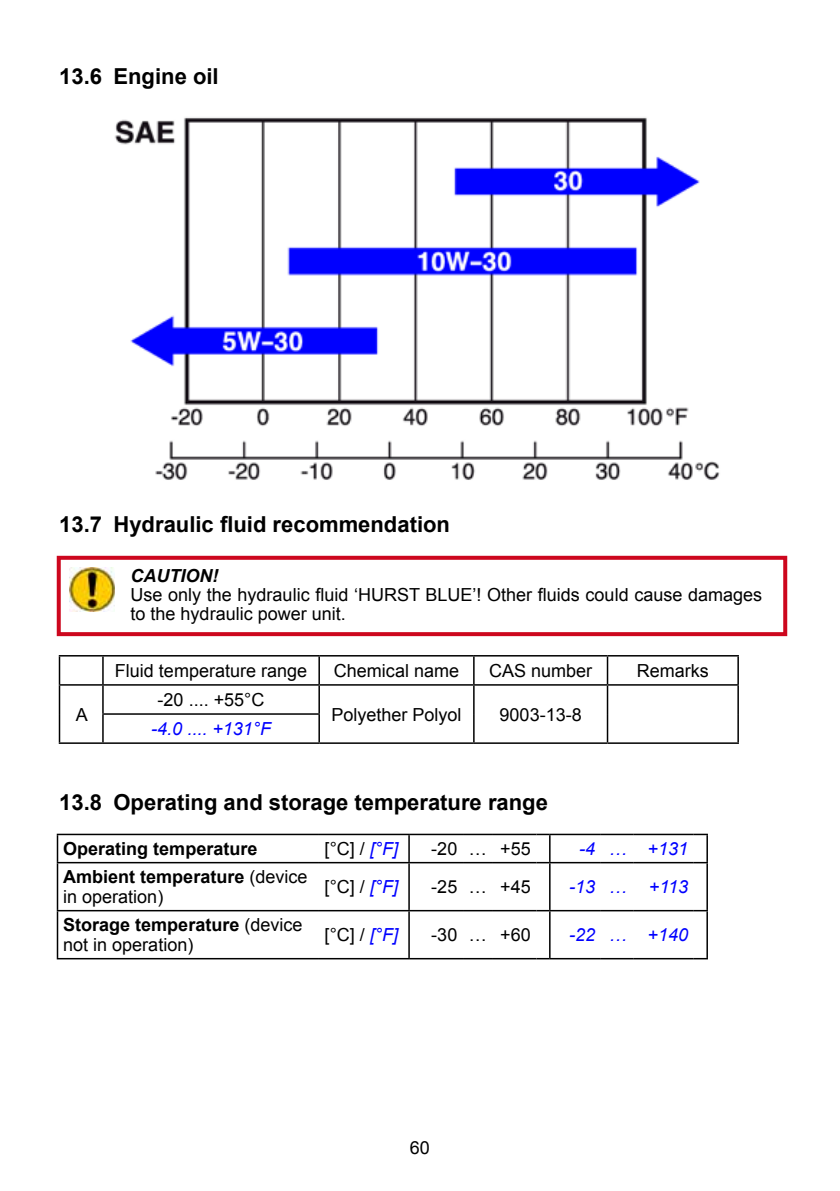
<style>
.page{position:relative;width:840px;height:1191px;background:#fff}
.page>*{position:absolute;margin:0;border:0;box-sizing:border-box;transform-origin:0 0}
.t1{font:700 22px "Arial";color:#000}
.t2{font:18px/20px "Arial";color:#000}
.t3{font:italic 18px "Arial";color:#00f}
.t4{font:700 18px "Arial";color:#000}
.t5{font:italic 700 18px "Arial";color:#000}
.s1{font-style:italic;color:#00f}
.s2{font-weight:700}
</style>
<div class="page">
<svg style="left:57px;top:835px;width:1px;height:27px"></svg>
<svg style="left:408px;top:835px;width:1px;height:27px"></svg>
<hr style="left:548px;top:835px;width:2px;height:27px;background:#000">
<hr style="left:57px;top:863px;width:1px;height:47px;background:#000">
<hr style="left:408px;top:863px;width:1px;height:47px;background:#000">
<hr style="left:548px;top:863px;width:2px;height:47px;background:#000">
<hr style="left:706px;top:863px;width:1px;height:47px;background:#000">
<hr style="left:57px;top:911px;width:1px;height:47px;background:#000">
<hr style="left:408px;top:911px;width:1px;height:47px;background:#000">
<hr style="left:548px;top:911px;width:2px;height:47px;background:#000">
<hr style="left:57px;top:833px;width:262px;height:2px;background:#000">
<hr style="left:319px;top:833px;width:90px;height:2px;background:#000">
<hr style="left:409px;top:833px;width:54px;height:2px;background:#000">
<hr style="left:463px;top:833px;width:29px;height:2px;background:#000">
<hr style="left:492px;top:833px;width:44px;height:2px;background:#000">
<svg style="left:536px;top:833px;width:13px;height:2px"></svg>
<hr style="left:549px;top:833px;width:51px;height:2px;background:#000">
<hr style="left:600px;top:833px;width:33px;height:2px;background:#000">
<hr style="left:633px;top:833px;width:60px;height:2px;background:#000">
<hr style="left:57px;top:862px;width:262px;height:1px;background:#000">
<hr style="left:319px;top:862px;width:90px;height:1px;background:#000">
<hr style="left:409px;top:862px;width:54px;height:1px;background:#000">
<svg style="left:463px;top:862px;width:29px;height:1px"></svg>
<hr style="left:492px;top:862px;width:44px;height:1px;background:#000">
<svg style="left:536px;top:862px;width:13px;height:1px"></svg>
<hr style="left:549px;top:862px;width:51px;height:1px;background:#000">
<hr style="left:600px;top:862px;width:33px;height:1px;background:#000">
<hr style="left:633px;top:862px;width:60px;height:1px;background:#000">
<svg style="left:693px;top:833px;width:14px;height:30px"></svg>
<hr style="left:57px;top:910px;width:262px;height:1px;background:#000">
<hr style="left:319px;top:910px;width:90px;height:1px;background:#000">
<hr style="left:409px;top:910px;width:54px;height:1px;background:#000">
<svg style="left:463px;top:910px;width:29px;height:1px"></svg>
<hr style="left:492px;top:910px;width:44px;height:1px;background:#000">
<svg style="left:536px;top:910px;width:13px;height:1px"></svg>
<hr style="left:549px;top:910px;width:51px;height:1px;background:#000">
<hr style="left:600px;top:910px;width:33px;height:1px;background:#000">
<hr style="left:633px;top:910px;width:60px;height:1px;background:#000">
<svg style="left:693px;top:910px;width:14px;height:1px"></svg>
<hr style="left:57px;top:958px;width:262px;height:1px;background:#000">
<hr style="left:319px;top:958px;width:90px;height:1px;background:#000">
<hr style="left:409px;top:958px;width:54px;height:1px;background:#000">
<svg style="left:463px;top:958px;width:29px;height:1px"></svg>
<hr style="left:492px;top:958px;width:44px;height:1px;background:#000">
<svg style="left:536px;top:958px;width:13px;height:1px"></svg>
<hr style="left:549px;top:958px;width:51px;height:1px;background:#000">
<hr style="left:600px;top:958px;width:33px;height:1px;background:#000">
<hr style="left:633px;top:958px;width:60px;height:1px;background:#000">
<svg style="left:693px;top:958px;width:14px;height:1px"></svg>
<hr style="left:706px;top:911px;width:1px;height:47px;background:#000">
<img style="left:114px;top:117px;width:606px;height:363px">
<div style="left:57px;top:556px;width:729px;height:80px;border:4px solid #cd071e"></div>
<img style="left:70px;top:567px;width:44px;height:45px">
<hr style="left:59px;top:655px;width:44px;height:1px;background:#000">
<hr style="left:103px;top:655px;width:216px;height:1px;background:#000">
<hr style="left:319px;top:655px;width:154px;height:1px;background:#000">
<hr style="left:473px;top:655px;width:134px;height:1px;background:#000">
<hr style="left:607px;top:655px;width:131px;height:1px;background:#000">
<hr style="left:59px;top:684px;width:44px;height:1px;background:#000">
<hr style="left:103px;top:684px;width:216px;height:1px;background:#000">
<hr style="left:319px;top:684px;width:154px;height:1px;background:#000">
<hr style="left:473px;top:684px;width:134px;height:1px;background:#000">
<hr style="left:607px;top:684px;width:131px;height:1px;background:#000">
<hr style="left:102px;top:713px;width:218px;height:2px;background:#000">
<hr style="left:59px;top:742px;width:44px;height:2px;background:#000">
<hr style="left:103px;top:742px;width:216px;height:2px;background:#000">
<hr style="left:319px;top:742px;width:154px;height:2px;background:#000">
<hr style="left:473px;top:742px;width:134px;height:2px;background:#000">
<hr style="left:607px;top:742px;width:131px;height:2px;background:#000">
<hr style="left:102px;top:656px;width:2px;height:28px;background:#000">
<hr style="left:318px;top:656px;width:2px;height:28px;background:#000">
<hr style="left:606px;top:656px;width:2px;height:28px;background:#000">
<svg style="left:59px;top:656px;width:1px;height:86px"></svg>
<hr style="left:102px;top:685px;width:2px;height:28px;background:#000">
<hr style="left:318px;top:685px;width:2px;height:28px;background:#000">
<hr style="left:606px;top:685px;width:2px;height:29px;background:#000">
<svg style="left:473px;top:656px;width:1px;height:86px"></svg>
<hr style="left:606px;top:714px;width:2px;height:28px;background:#000">
<svg style="left:737px;top:656px;width:1px;height:86px"></svg>
<hr style="left:102px;top:715px;width:2px;height:27px;background:#000">
<hr style="left:318px;top:715px;width:2px;height:27px;background:#000">
<p class="t1" style="left:59px;top:62px;width:161px">13.6 Engine oil</p>
<p class="t1" style="left:59px;top:510px;width:392px">13.7 Hydraulic fluid recommendation</p>
<p class="t5" style="left:130px;top:563px;width:89px">CAUTION!</p>
<p class="t2" style="left:130px;top:585px;width:632px;line-height:19px">Use only the hydraulic fluid ‘HURST BLUE’! Other fluids could cause damages to the hydraulic power unit.</p>
<p class="t2" style="left:76px;top:704px;width:14px">A</p>
<p class="t2" style="left:115px;top:661px;width:194px">Fluid temperature range</p>
<p class="t2" style="left:334px;top:661px;width:127px">Chemical name</p>
<p class="t2" style="left:489px;top:661px;width:105px">CAS number</p>
<p class="t2" style="left:636px;top:661px;width:73px">Remarks</p>
<p class="t2" style="left:157px;top:690px;width:108px">-20 .... +55°C</p>
<p class="t3" style="left:151px;top:717px;width:121px">-4.0 .... +131°F</p>
<p class="t2" style="left:331px;top:704px;width:132px">Polyether Polyol</p>
<p class="t2" style="left:499px;top:704px;width:84px">9003-13-8</p>
<p class="t1" style="left:59px;top:787px;width:490px">13.8 Operating and storage temperature range</p>
<p class="t4" style="left:63px;top:837px;width:196px">Operating temperature</p>
<p class="t2" style="left:324px;top:839px;width:75px">[°C] / <span class="s1">[°F]</span></p>
<p class="t2" style="left:431px;top:839px;width:101px">-20 … +55</p>
<p class="t3" style="left:579px;top:837px;width:110px">-4 … +131</p>
<p class="t2" style="left:63px;top:867px;width:246px"><span class="s2">Ambient temperature</span> (device in operation)</p>
<p class="t2" style="left:324px;top:877px;width:75px">[°C] / <span class="s1">[°F]</span></p>
<p class="t2" style="left:431px;top:877px;width:101px">-25 … +45</p>
<p class="t3" style="left:569px;top:875px;width:120px">-13 … +113</p>
<p class="t2" style="left:63px;top:915px;width:241px"><span class="s2">Storage temperature</span> (device not in operation)</p>
<p class="t2" style="left:324px;top:925px;width:75px">[°C] / <span class="s1">[°F]</span></p>
<p class="t2" style="left:431px;top:925px;width:101px">-30 … +60</p>
<p class="t3" style="left:569px;top:923px;width:120px">-22 … +140</p>
<p class="t2" style="left:410px;top:1138px;width:22px">60</p>
</div>
